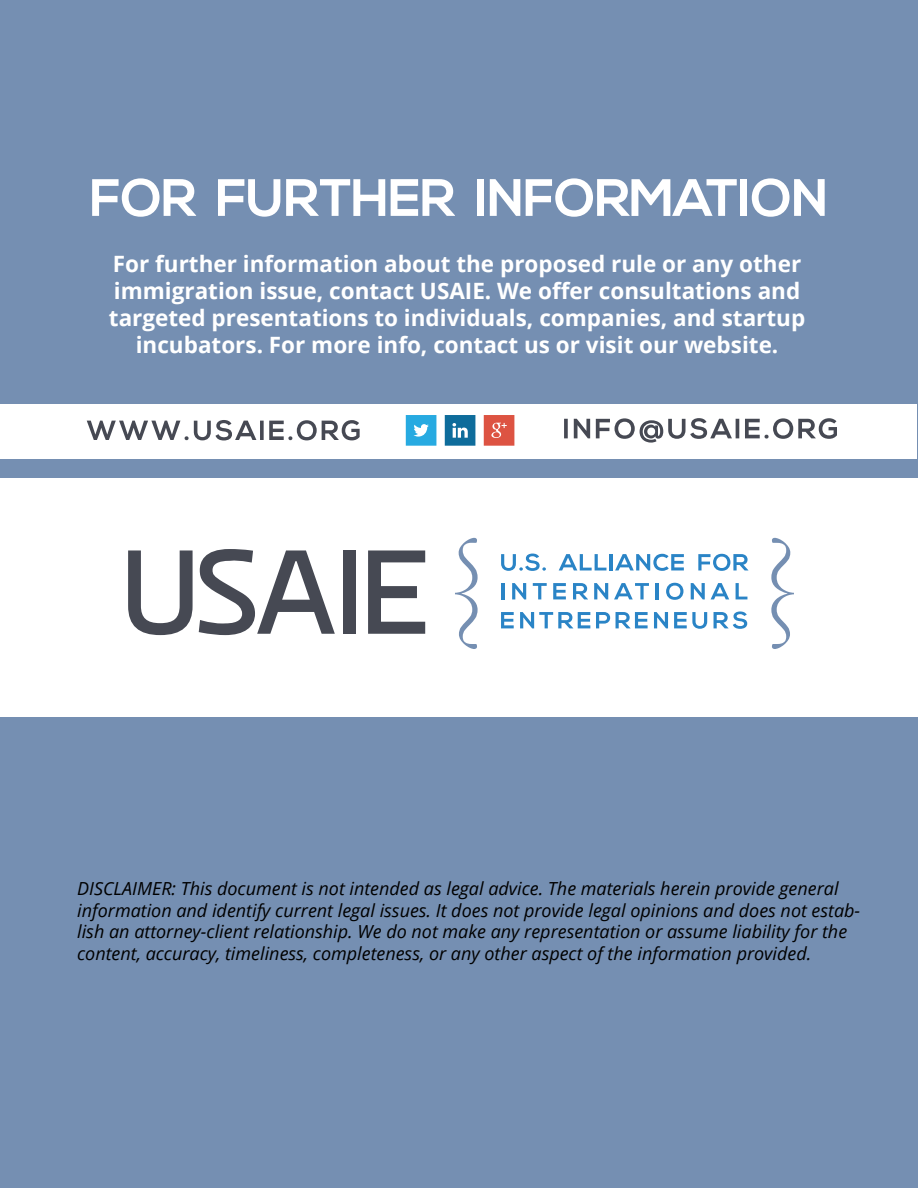
<style>
.page{position:relative;width:918px;height:1188px;background:#fff}
.page>*{position:absolute;margin:0;border:0;box-sizing:border-box;transform-origin:0 0}
.t1{font:700 52.5px "Nexa";letter-spacing:-.02em;color:#fff}
.t2{font:700 22.5px/27px "Open Sans";color:#fff;text-align:center}
.t3{font:italic 18px/21.6px "Open Sans";color:#000}
</style>
<div class="page">
<div style="left:0;top:717px;width:918px;height:471px;background:#758fb2"></div>
<div style="left:0;top:0;width:918px;height:477px;background:#758fb2"></div>
<svg style="left:128px;top:550px;width:65px;height:85px"></svg>
<svg style="left:199px;top:549px;width:136px;height:86px"></svg>
<div style="left:343px;top:550px;width:13px;height:84px;background:#464953"></div>
<svg style="left:368px;top:550px;width:57px;height:84px"></svg>
<svg style="left:501px;top:554px;width:45px;height:17px"></svg>
<svg style="left:559px;top:554px;width:47px;height:16px"></svg>
<hr style="left:610px;top:554px;width:3px;height:16px;background:#2a84c6">
<svg style="left:615px;top:554px;width:69px;height:17px"></svg>
<svg style="left:698px;top:554px;width:50px;height:17px"></svg>
<hr style="left:501px;top:583px;width:3px;height:16px;background:#2a84c6">
<svg style="left:512px;top:583px;width:14px;height:16px"></svg>
<svg style="left:533px;top:583px;width:14px;height:16px"></svg>
<svg style="left:553px;top:583px;width:13px;height:16px"></svg>
<svg style="left:573px;top:583px;width:15px;height:16px"></svg>
<svg style="left:594px;top:583px;width:14px;height:16px"></svg>
<svg style="left:614px;top:583px;width:35px;height:16px"></svg>
<hr style="left:656px;top:583px;width:3px;height:16px;background:#2a84c6">
<svg style="left:666px;top:583px;width:18px;height:17px"></svg>
<svg style="left:691px;top:583px;width:14px;height:16px"></svg>
<svg style="left:711px;top:583px;width:18px;height:16px"></svg>
<svg style="left:736px;top:583px;width:11px;height:16px"></svg>
<svg style="left:501px;top:612px;width:13px;height:16px"></svg>
<svg style="left:520px;top:612px;width:70px;height:16px"></svg>
<svg style="left:596px;top:612px;width:52px;height:16px"></svg>
<svg style="left:654px;top:612px;width:14px;height:16px"></svg>
<svg style="left:674px;top:612px;width:33px;height:17px"></svg>
<svg style="left:714px;top:611px;width:33px;height:18px"></svg>
<svg style="left:455px;top:538px;width:23px;height:111px"></svg>
<svg style="left:771px;top:538px;width:23px;height:111px"></svg>
<div style="left:1px;top:404px;width:916px;height:54px;background:#fff"></div>
<svg style="left:87px;top:420px;width:273px;height:21px"></svg>
<svg style="left:564px;top:418px;width:273px;height:25px"></svg>
<svg style="left:406px;top:415px;width:30px;height:31px"></svg>
<svg style="left:445px;top:415px;width:30px;height:31px"></svg>
<svg style="left:484px;top:415px;width:30px;height:31px"></svg>
<p class="t1" style="left:90px;top:167px;width:740px">FOR FURTHER INFORMATION</p>
<p class="t2" style="left:113px;top:250px;width:690px">For further information about the proposed rule or any other</p>
<p class="t2" style="left:109px;top:277px;width:698px">immigration issue, contact USAIE. We offer consultations and targeted presentations to individuals, companies, and startup incubators. For more info, contact us or visit our website.</p>
<p class="t3" style="left:77px;top:877px;width:785px">DISCLAIMER: This document is not intended as legal advice. The materials herein provide general information and identify current legal issues. It does not provide legal opinions and does not estab&shy;lish an attorney-client relationship. We do not make any representation or assume liability for the content, accuracy, timeliness, completeness, or any other aspect of the information provided.</p>
</div>
